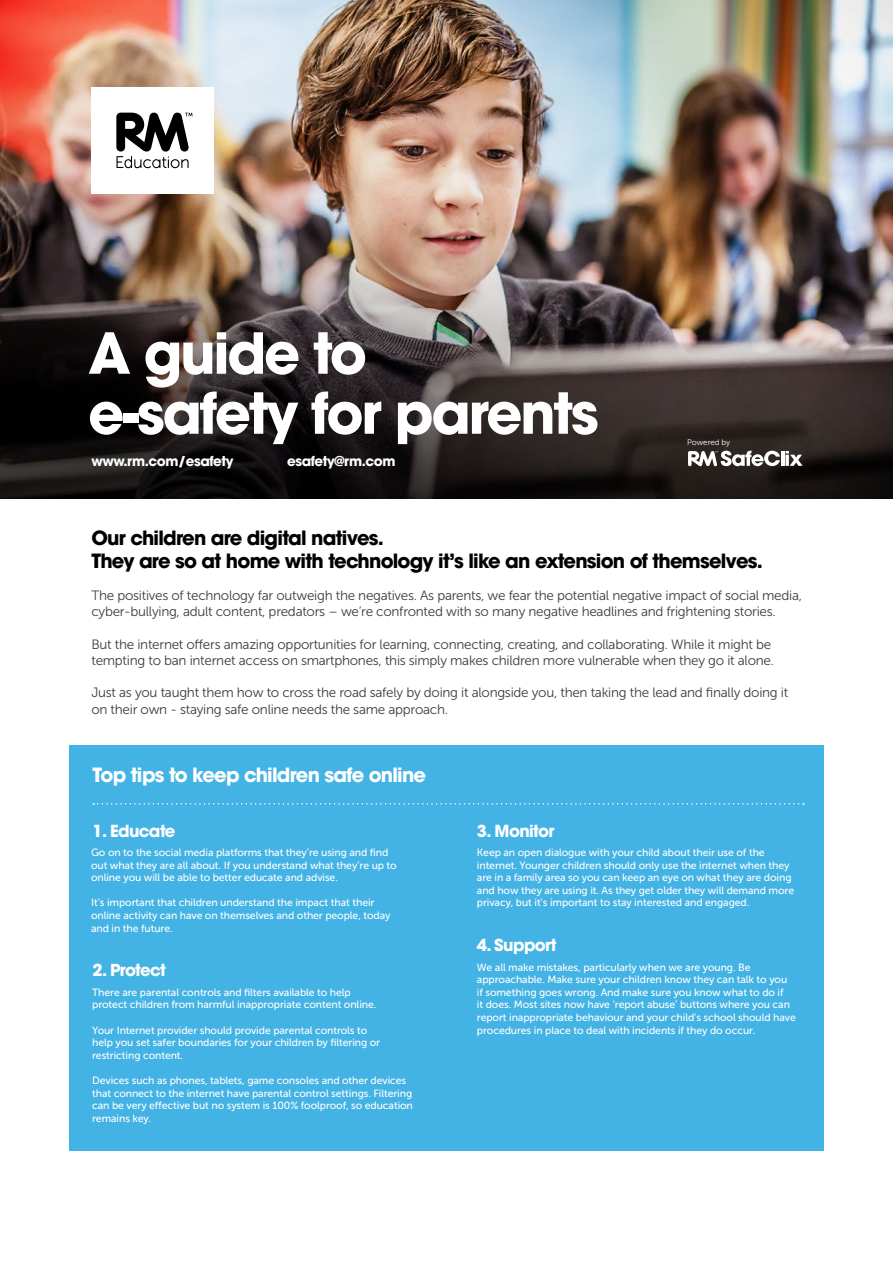
<style>
.page{position:relative;width:893px;height:1263px;background:#fff}
.page>*{position:absolute;margin:0;border:0;box-sizing:border-box;transform-origin:0 0}
.t1{font:700 56.1px/60px "ITC Avant Garde Std";letter-spacing:-.04em;color:#fff}
.t2{font:700 19.5px/23.4px "ITC Avant Garde Std";letter-spacing:-.04em;color:#000}
.t3{font:700 19.5px "ITC Avant Garde Std";letter-spacing:-.04em;color:#fff}
.t4{font:700 16.5px "ITC Avant Garde Std";letter-spacing:-.04em;color:#fff}
.t5{font:13.5px/16.2px "Museo Sans 300";letter-spacing:-.02em;color:#3c3c3b}
.t6{font:700 13.5px "ITC Avant Garde Std";letter-spacing:-.03em;color:#fff}
.t7{font:10.5px/12.6px "Museo Sans 500";letter-spacing:-.01em;color:#fff}
.t8{font:8.1px "Museo Sans 300";letter-spacing:-.01em;color:#fff}
</style>
<div class="page">
<img style="left:0;top:0;width:893px;height:499px">
<div style="left:91px;top:87px;width:123px;height:106px;background:#fff"></div>
<svg style="left:116px;top:112px;width:76px;height:56px"></svg>
<div style="left:69px;top:745px;width:755px;height:406px;background:#43b2e4"></div>
<svg style="left:93px;top:803px;width:711px;height:2px"></svg>
<svg style="left:688px;top:451px;width:115px;height:15px"></svg>
<h1 class="t1" style="left:88px;top:322px;width:512px">A guide to<br>e-safety for parents</h1>
<p class="t6" style="left:91px;top:452px;width:144px">www.rm.com/esafety</p>
<p class="t6" style="left:287px;top:452px;width:110px">esafety@rm.com</p>
<p class="t8" style="left:687px;top:438px;width:45px">Powered by</p>
<h2 class="t2" style="left:91px;top:526px;width:673px">Our children are digital natives.<br>They are so at home with technology it’s like an extension of themselves.</h2>
<p class="t5" style="left:91px;top:587px;width:712px">The positives of technology far outweigh the negatives. As parents, we fear the potential negative impact of social media, cyber-bullying, adult content, predators – we’re confronted with so many negative headlines and frightening stories.</p>
<p class="t5" style="left:91px;top:636px;width:684px">But the internet offers amazing opportunities for learning, connecting, creating, and collaborating. While it might be tempting to ban internet access on smartphones, this simply makes children more vulnerable when they go it alone.</p>
<p class="t5" style="left:91px;top:685px;width:698px">Just as you taught them how to cross the road safely by doing it alongside you, then taking the lead and finally doing it on their own - staying safe online needs the same approach.</p>
<h2 class="t3" style="left:92px;top:762px;width:335px">Top tips to keep children safe online</h2>
<h3 class="t4" style="left:92px;top:820px;width:85px">1. Educate</h3>
<p class="t7" style="left:91px;top:846px;width:307px">Go on to the social media platforms that they’re using and find out what they are all about. If you understand what they’re up to online you will be able to better educate and advise.</p>
<p class="t7" style="left:91px;top:896px;width:301px">It’s important that children understand the impact that their online activity can have on themselves and other people, today and in the future.</p>
<h3 class="t4" style="left:92px;top:959px;width:75px">2. Protect</h3>
<p class="t7" style="left:92px;top:986px;width:286px">There are parental controls and filters available to help protect children from harmful inappropriate content online.</p>
<p class="t7" style="left:92px;top:1024px;width:289px">Your Internet provider should provide parental controls to help you set safer boundaries for your children by filtering or restricting content.</p>
<p class="t7" style="left:92px;top:1074px;width:322px">Devices such as phones, tablets, game consoles and other devices that connect to the internet have parental control settings. Filtering can be very effective but no system is 100% foolproof, so education remains key.</p>
<h3 class="t4" style="left:477px;top:820px;width:79px">3. Monitor</h3>
<p class="t7" style="left:477px;top:846px;width:319px">Keep an open dialogue with your child about their use of the internet. Younger children should only use the internet when they are in a family area so you can keep an eye on what they are doing and how they are using it. As they get older they will demand more privacy, but it’s important to stay interested and engaged.</p>
<h3 class="t4" style="left:477px;top:934px;width:81px">4. Support</h3>
<p class="t7" style="left:477px;top:961px;width:320px">We all make mistakes, particularly when we are young. Be approachable. Make sure your children know they can talk to you if something goes wrong. And make sure you know what to do if<br>it does. Most sites now have ‘report abuse’ buttons where you can report inappropriate behaviour and your child’s school should have procedures in place to deal with incidents if they do occur.</p>
</div>
